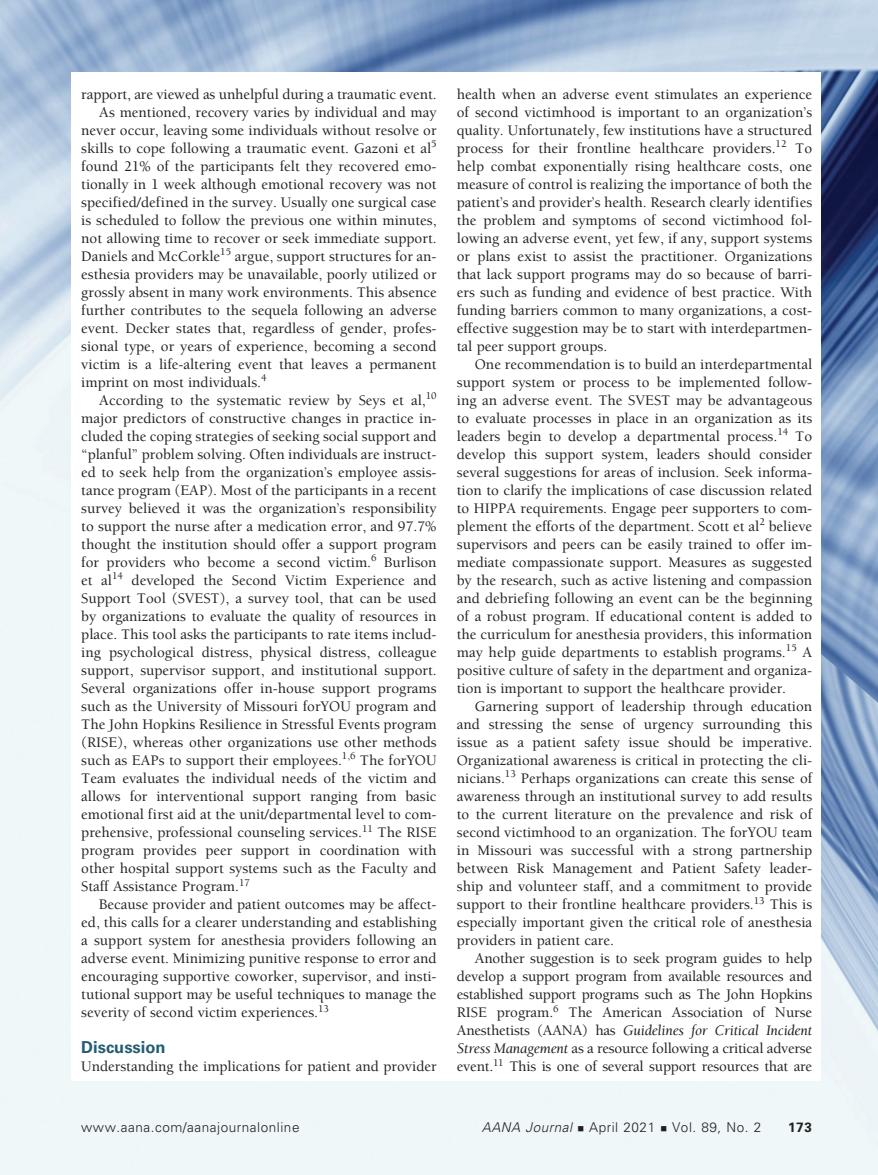
<style>
.page{position:relative;width:878px;height:1175px;background:#fff}
.page>*{position:absolute;margin:0;border:0;box-sizing:border-box;transform-origin:0 0}
.A_Head_N{font:700 16.5px "Univers LT Pro 65";color:#235d73}
.Body_text_indent_N{font:500 15px/18px "Berkeley";color:#231f20;text-align:justify}
.Body_text_N{font:500 15px/18px "Berkeley";color:#231f20;text-align:justify}
.t1{font:300 13.5px "Univers";letter-spacing:.04em;color:#231f20}
.t2{font:700 13.5px "Univers LT Pro 65";color:#231f20}
.s1{font-weight:400;font-style:italic}
.s2{font-family:"Univers LT Pro 45";font-style:italic}
</style>
<div class="page">
<img style="left:0;top:0;width:878px;height:1174px">
<div style="left:72px;top:72px;width:749px;height:1008px;background:#fff"></div>
<p class="Body_text_indent_N" style="left:81px;top:86px;width:357px">rapport, are viewed as unhelpful during a traumatic event.</p>
<p class="Body_text_indent_N" style="left:81px;top:104px;width:357px;text-indent:18px">As mentioned, recovery varies by individual and may never occur, leaving some individuals without resolve or skills to cope following a traumatic event. Gazoni et al<sup>5 </sup>found 21% of the participants felt they recovered emo&shy;tionally in 1 week although emotional recovery was not specified/defined in the survey. Usually one surgical case is scheduled to follow the previous one within minutes, not allowing time to recover or seek immediate support.<br>Daniels and McCorkle<sup>15</sup> argue, support structures for an&shy;esthesia providers may be unavailable, poorly utilized or grossly absent in many work environments. This absence further contributes to the sequela following an adverse event. Decker states that, regardless of gender, profes&shy;sional type, or years of experience, becoming a second victim is a life-altering event that leaves a permanent imprint on most individuals.<sup>4</sup></p>
<p class="Body_text_indent_N" style="left:81px;top:392px;width:357px;text-indent:18px">According to the systematic review by Seys et al,<sup>10 </sup>major predictors of constructive changes in practice in&shy;cluded the coping strategies of seeking social support and “planful” problem solving. Often individuals are instruct&shy;ed to seek help from the organization’s employee assis&shy;tance program (EAP). Most of the participants in a recent survey believed it was the organization’s responsibility to support the nurse after a medication error, and 97.7% thought the institution should offer a support program for providers who become a second victim.<sup>6</sup> Burlison et al<sup>14</sup> developed the Second Victim Experience and Support Tool (SVEST), a survey tool, that can be used by organizations to evaluate the quality of resources in place. This tool asks the participants to rate items includ&shy;ing psychological distress, physical distress, colleague support, supervisor support, and institutional support.<br>Several organizations offer in-house support programs such as the University of Missouri forYOU program and The John Hopkins Resilience in Stressful Events program (RISE), whereas other organizations use other methods such as EAPs to support their employees.<sup>1,6</sup> The forYOU Team evaluates the individual needs of the victim and allows for interventional support ranging from basic emotional first aid at the unit/departmental level to com&shy;prehensive, professional counseling services.<sup>11</sup> The RISE program provides peer support in coordination with other hospital support systems such as the Faculty and Staff Assistance Program.<sup>17</sup></p>
<p class="Body_text_indent_N" style="left:81px;top:896px;width:357px;text-indent:18px">Because provider and patient outcomes may be affect&shy;ed, this calls for a clearer understanding and establishing a support system for anesthesia providers following an adverse event. Minimizing punitive response to error and encouraging supportive coworker, supervisor, and insti&shy;tutional support may be useful techniques to manage the severity of second victim experiences.<sup>13</sup></p>
<p class="A_Head_N" style="left:81px;top:1036px;width:86px">Discussion</p>
<p class="Body_text_N" style="left:81px;top:1058px;width:357px">Understanding the implications for patient and provider</p>
<p class="Body_text_N" style="left:457px;top:86px;width:357px">health when an adverse event stimulates an experience of second victimhood is important to an organization’s quality. Unfortunately, few institutions have a structured process for their frontline healthcare providers.<sup>12</sup> To help combat exponentially rising healthcare costs, one measure of control is realizing the importance of both the patient’s and provider’s health. Research clearly identifies the problem and symptoms of second victimhood fol&shy;lowing an adverse event, yet few, if any, support systems or plans exist to assist the practitioner. Organizations that lack support programs may do so because of barri&shy;ers such as funding and evidence of best practice. With funding barriers common to many organizations, a cost&shy;effective suggestion may be to start with interdepartmen&shy;tal peer support groups.</p>
<p class="Body_text_indent_N" style="left:457px;top:356px;width:357px;text-indent:18px">One recommendation is to build an interdepartmental support system or process to be implemented follow&shy;ing an adverse event. The SVEST may be advantageous to evaluate processes in place in an organization as its leaders begin to develop a departmental process.<sup>14</sup> To develop this support system, leaders should consider several suggestions for areas of inclusion. Seek informa&shy;tion to clarify the implications of case discussion related to HIPPA requirements. Engage peer supporters to com&shy;plement the efforts of the department. Scott et al<sup>2</sup> believe supervisors and peers can be easily trained to offer im&shy;mediate compassionate support. Measures as suggested by the research, such as active listening and compassion and debriefing following an event can be the beginning of a robust program. If educational content is added to the curriculum for anesthesia providers, this information may help guide departments to establish programs.<sup>15</sup> A positive culture of safety in the department and organiza&shy;tion is important to support the healthcare provider.</p>
<p class="Body_text_indent_N" style="left:457px;top:698px;width:357px;text-indent:18px">Garnering support of leadership through education and stressing the sense of urgency surrounding this issue as a patient safety issue should be imperative.<br>Organizational awareness is critical in protecting the cli&shy;nicians.<sup>13</sup> Perhaps organizations can create this sense of awareness through an institutional survey to add results to the current literature on the prevalence and risk of second victimhood to an organization. The forYOU team in Missouri was successful with a strong partnership between Risk Management and Patient Safety leader&shy;ship and volunteer staff, and a commitment to provide support to their frontline healthcare providers.<sup>13</sup> This is especially important given the critical role of anesthesia providers in patient care.</p>
<p class="Body_text_indent_N" style="left:457px;top:950px;width:357px;text-indent:18px">Another suggestion is to seek program guides to help develop a support program from available resources and established support programs such as The John Hopkins RISE program.<sup>6</sup> The American Association of Nurse Anesthetists (AANA) has <span class="s1">Guidelines for Critical Incident Stress Management</span> as a resource following a critical adverse event.<sup>11</sup> This is one of several support resources that are</p>
<p class="t1" style="left:81px;top:1119px;width:220px">www.aana.com/aanajournalonline</p>
<p class="t1" style="left:482px;top:1119px;width:281px"><span class="s2">AANA Journal</span> ■ April 2021 ■ Vol. 89, No. 2</p>
<p class="t2" style="left:788px;top:1117px;width:25px">173</p>
</div>
